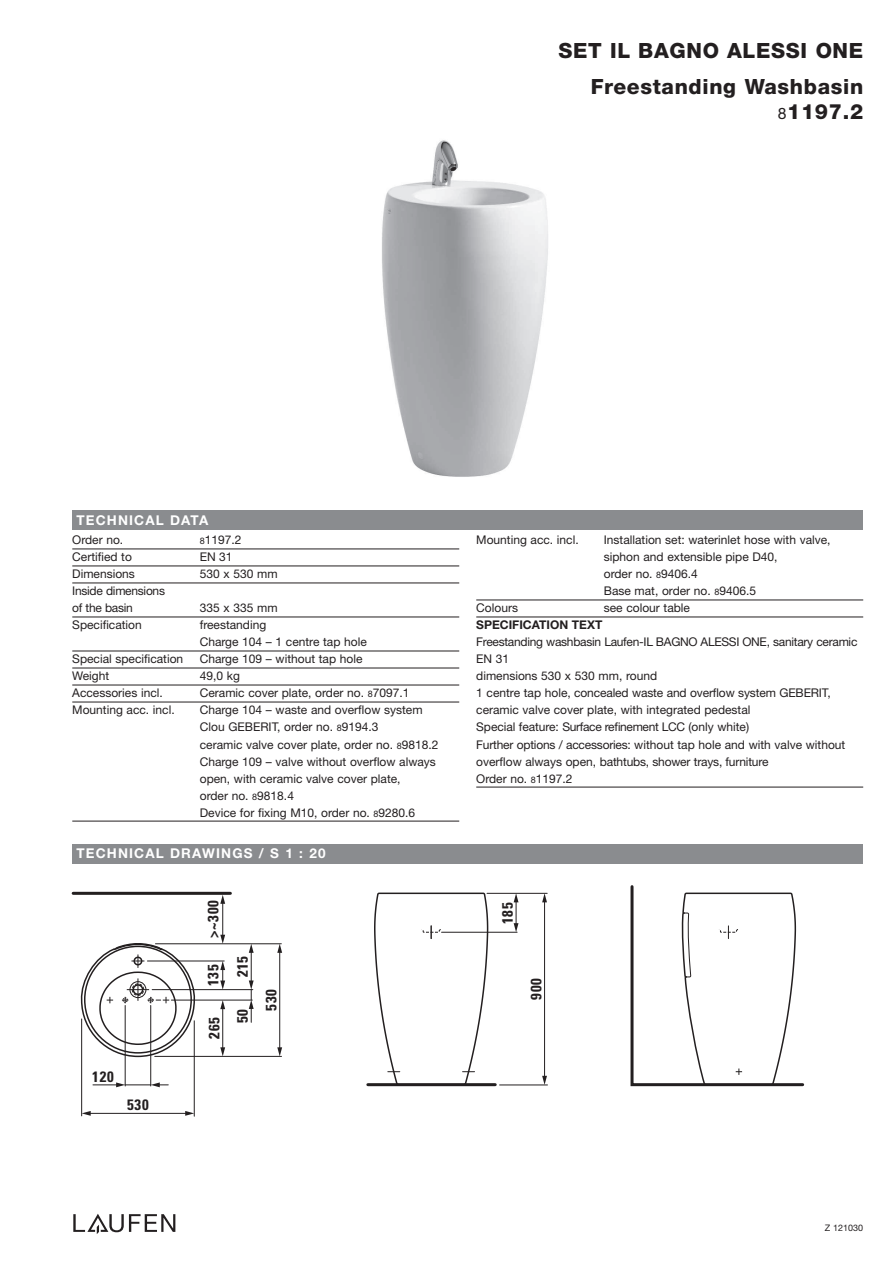
<style>
.page{position:relative;width:893px;height:1263px;background:#fff}
.page>*{position:absolute;margin:0;border:0;box-sizing:border-box;transform-origin:0 0}
.t1{font:800 21px/25.5px "Helvetica Neue";letter-spacing:.03em;color:#231f20;text-align:right}
.t2{font:700 condensed 15px "Univers";letter-spacing:.05em;color:#231f20}
.t3{font:700 13.5px "Helvetica Neue";letter-spacing:.085em;color:#fff}
.t4{font:12px/17px "Helvetica Neue";color:#231f20}
.t5{font:12px/17px "Helvetica Neue";letter-spacing:-.02em;color:#231f20}
.t6{font:700 12px "Helvetica Neue";color:#231f20}
.t7{font:9px "Helvetica Neue";color:#231f20}
.s1{font-weight:400;font-size:15.75px}
.s2{font-size:9px}
</style>
<div class="page">
<img style="left:382px;top:140px;width:166px;height:337px">
<svg style="left:373px;top:892px;width:116px;height:195px"></svg>
<hr style="left:73px;top:892px;width:157px;height:3px;background:#231f20">
<hr style="left:368px;top:1083px;width:127px;height:3px;background:#231f20">
<hr style="left:125px;top:1005px;width:1px;height:81px;background:#231f20">
<hr style="left:150px;top:1005px;width:1px;height:81px;background:#231f20">
<svg style="left:93px;top:1082px;width:75px;height:5px"></svg>
<svg style="left:630px;top:885px;width:175px;height:202px"></svg>
<hr style="left:442px;top:932px;width:75px;height:1px;background:#231f20">
<svg style="left:514px;top:894px;width:4px;height:38px"></svg>
<hr style="left:500px;top:1085px;width:47px;height:1px;background:#231f20">
<svg style="left:542px;top:1076px;width:5px;height:9px"></svg>
<svg style="left:542px;top:894px;width:5px;height:8px"></svg>
<hr style="left:544px;top:902px;width:1px;height:174px;background:#231f20">
<hr style="left:487px;top:893px;width:60px;height:1px;background:#231f20">
<hr style="left:152px;top:989px;width:101px;height:1px;background:#231f20">
<hr style="left:147px;top:961px;width:77px;height:1px;background:#231f20">
<hr style="left:155px;top:943px;width:126px;height:1px;background:#231f20">
<svg style="left:277px;top:944px;width:5px;height:9px"></svg>
<svg style="left:277px;top:1047px;width:5px;height:9px"></svg>
<hr style="left:279px;top:952px;width:1px;height:96px;background:#231f20">
<hr style="left:155px;top:1056px;width:126px;height:1px;background:#231f20">
<svg style="left:220px;top:961px;width:5px;height:28px"></svg>
<svg style="left:220px;top:1047px;width:5px;height:9px"></svg>
<svg style="left:220px;top:1001px;width:5px;height:8px"></svg>
<hr style="left:222px;top:1008px;width:1px;height:40px;background:#231f20">
<hr style="left:171px;top:1000px;width:81px;height:1px;background:#231f20">
<hr style="left:81px;top:1019px;width:1px;height:97px;background:#231f20">
<hr style="left:194px;top:1021px;width:1px;height:95px;background:#231f20">
<svg style="left:82px;top:1111px;width:9px;height:5px"></svg>
<svg style="left:185px;top:1111px;width:9px;height:5px"></svg>
<hr style="left:90px;top:1113px;width:96px;height:1px;background:#231f20">
<svg style="left:81px;top:943px;width:114px;height:115px"></svg>
<svg style="left:249px;top:944px;width:5px;height:78px"></svg>
<svg style="left:220px;top:935px;width:5px;height:9px"></svg>
<svg style="left:220px;top:895px;width:5px;height:9px"></svg>
<hr style="left:222px;top:903px;width:1px;height:32px;background:#231f20">
<div style="left:72px;top:844px;width:791px;height:19px;background:#8a8c8f"></div>
<div style="left:72px;top:510px;width:791px;height:19px;background:#8a8c8f"></div>
<svg style="left:73px;top:1214px;width:102px;height:20px"></svg>
<hr style="left:72px;top:549px;width:387px;height:1px;background:#231f20">
<hr style="left:72px;top:566px;width:387px;height:1px;background:#231f20">
<hr style="left:72px;top:583px;width:387px;height:1px;background:#231f20">
<hr style="left:72px;top:617px;width:387px;height:1px;background:#231f20">
<hr style="left:72px;top:651px;width:387px;height:1px;background:#231f20">
<hr style="left:72px;top:668px;width:387px;height:1px;background:#231f20">
<hr style="left:72px;top:685px;width:387px;height:1px;background:#231f20">
<hr style="left:72px;top:702px;width:387px;height:1px;background:#231f20">
<hr style="left:72px;top:821px;width:387px;height:1px;background:#231f20">
<hr style="left:476px;top:600px;width:387px;height:1px;background:#231f20">
<hr style="left:476px;top:617px;width:387px;height:1px;background:#231f20">
<hr style="left:476px;top:787px;width:387px;height:1px;background:#231f20">
<h1 class="t1" style="left:558px;top:39px;width:306px">SET IL BAGNO ALESSI ONE</h1>
<h1 class="t1" style="left:591px;top:75px;width:274px">Freestanding Washbasin<br><span class="s1">8</span>1197.2</h1>
<p class="t3" style="left:77px;top:515px;width:133px">TECHNICAL DATA</p>
<p class="t4" style="left:72px;top:533px;width:53px">Order no.</p>
<p class="t4" style="left:200px;top:533px;width:43px"><span class="s2">8</span>1197.2</p>
<p class="t4" style="left:72px;top:550px;width:61px">Certified to</p>
<p class="t4" style="left:200px;top:550px;width:34px">EN 31</p>
<p class="t4" style="left:72px;top:567px;width:64px">Dimensions</p>
<p class="t4" style="left:200px;top:567px;width:79px">530 x 530 mm</p>
<p class="t5" style="left:72px;top:584px;width:94px">Inside dimensions of the basin</p>
<p class="t4" style="left:200px;top:601px;width:79px">335 x 335 mm</p>
<p class="t4" style="left:72px;top:618px;width:71px">Specification</p>
<p class="t4" style="left:200px;top:618px;width:169px">freestanding<br>Charge 104 – 1 centre tap hole</p>
<p class="t4" style="left:72px;top:652px;width:112px">Special specification</p>
<p class="t4" style="left:200px;top:652px;width:164px">Charge 109 – without tap hole</p>
<p class="t4" style="left:72px;top:669px;width:38px">Weight</p>
<p class="t4" style="left:200px;top:669px;width:42px">49,0 kg</p>
<p class="t4" style="left:72px;top:686px;width:92px">Accessories incl.</p>
<p class="t4" style="left:200px;top:686px;width:211px">Ceramic cover plate, order no. <span class="s2">8</span>7097.1</p>
<p class="t4" style="left:72px;top:703px;width:104px">Mounting acc. incl.</p>
<p class="t4" style="left:200px;top:703px;width:240px">Charge 104 – waste and overflow system Clou GEBERIT, order no. <span class="s2">8</span>9194.3<br>ceramic valve cover plate, order no. <span class="s2">8</span>9818.2<br>Charge 109 – valve without overflow always open, with ceramic valve cover plate,<br>order no. <span class="s2">8</span>9818.4<br>Device for fixing M10, order no. <span class="s2">8</span>9280.6</p>
<p class="t3" style="left:77px;top:849px;width:251px">TECHNICAL DRAWINGS / S 1 : 20</p>
<p class="t2" style="left:92px;top:1071px;width:23px">120</p>
<p class="t2" style="left:127px;top:1099px;width:23px">530</p>
<p class="t2" style="left:208px;top:938px;width:39px;rotate:-90deg">&gt;~300</p>
<p class="t2" style="left:208px;top:986px;width:23px;rotate:-90deg">135</p>
<p class="t2" style="left:209px;top:1039px;width:23px;rotate:-90deg">265</p>
<p class="t2" style="left:237px;top:977px;width:23px;rotate:-90deg">215</p>
<p class="t2" style="left:237px;top:1023px;width:16px;rotate:-90deg">50</p>
<p class="t2" style="left:266px;top:1011px;width:23px;rotate:-90deg">530</p>
<p class="t4" style="left:476px;top:533px;width:104px">Mounting acc. incl.</p>
<p class="t4" style="left:604px;top:533px;width:228px">Installation set: waterinlet hose with valve, siphon and extensible pipe D40,<br>order no. <span class="s2">8</span>9406.4<br>Base mat, order no. <span class="s2">8</span>9406.5</p>
<p class="t4" style="left:476px;top:601px;width:43px">Colours</p>
<p class="t4" style="left:604px;top:601px;width:88px">see colour table</p>
<p class="t6" style="left:476px;top:621px;width:128px">SPECIFICATION TEXT</p>
<p class="t4" style="left:476px;top:635px;width:383px">Freestanding washbasin Laufen-IL BAGNO ALESSI ONE, sanitary ceramic EN 31<br>dimensions 530 x 530 mm, round<br>1 centre tap hole, concealed waste and overflow system GEBERIT, ceramic valve cover plate, with integrated pedestal<br>Special feature: Surface refinement LCC (only white)<br>Further options / accessories: without tap hole and with valve without overflow always open, bathtubs, shower trays, furniture<br>Order no. <span class="s2">8</span>1197.2</p>
<p class="t2" style="left:502px;top:924px;width:23px;rotate:-90deg">185</p>
<p class="t2" style="left:531px;top:1000px;width:23px;rotate:-90deg">900</p>
<p class="t7" style="left:825px;top:1224px;width:40px">Z 121030</p>
</div>
